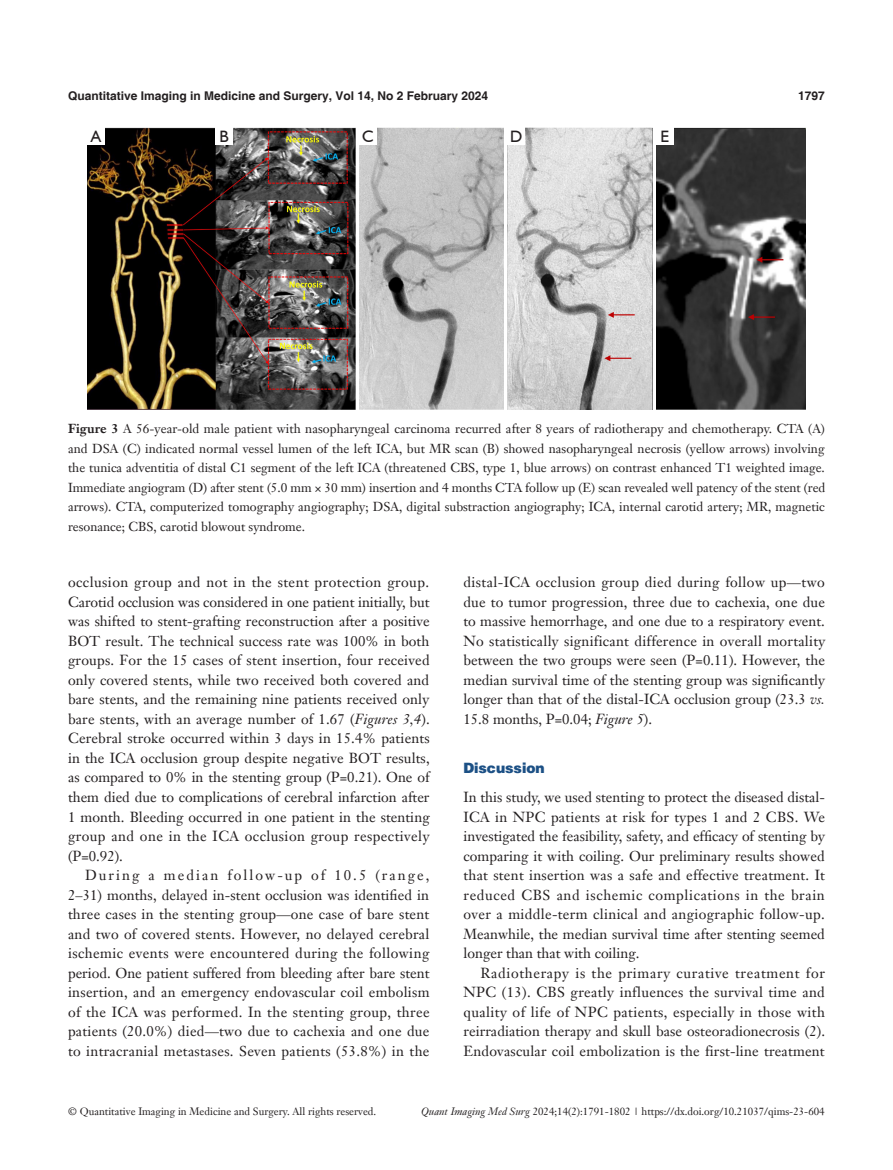
<style>
.page{position:relative;width:893px;height:1170px;background:#fff}
.page>*{position:absolute;margin:0;border:0;box-sizing:border-box;transform-origin:0 0}
.t1{font:16.5px "Humanist 521 BT";color:#231f20}
.t2{font:14.25px/19.5px "Janson Text LT";letter-spacing:.015em;color:#231f20;text-align:justify}
.t3{font:900 14.25px "Helvetica";color:#1c5085}
.t4{font:12.75px/19.5px "Janson Text LT";color:#231f20;text-align:justify}
.t5{font:700 12px "Helvetica";color:#231f20}
.t6{font:10.5px "Janson Text LT";color:#231f20}
.s1{font-weight:700}
.s2{font-style:italic}
</style>
<div class="page">
<img style="left:87px;top:128px;width:268px;height:281px">
<img style="left:359px;top:128px;width:145px;height:281px">
<img style="left:508px;top:128px;width:144px;height:281px">
<img style="left:656px;top:128px;width:150px;height:281px">
<div style="left:87px;top:128px;width:17px;height:17px;background:#fff"></div>
<div style="left:216px;top:128px;width:17px;height:17px;background:#fff"></div>
<div style="left:359px;top:128px;width:17px;height:17px;background:#fff"></div>
<div style="left:508px;top:128px;width:17px;height:17px;background:#fff"></div>
<div style="left:656px;top:128px;width:17px;height:17px;background:#fff"></div>
<p class="t5" style="left:68px;top:88px;width:422px">Quantitative Imaging in Medicine and Surgery, Vol 14, No 2 February 2024</p>
<p class="t5" style="left:798px;top:88px;width:28px">1797</p>
<p class="t1" style="left:91px;top:126px;width:12px">A</p>
<p class="t1" style="left:220px;top:126px;width:11px">B</p>
<p class="t1" style="left:362px;top:126px;width:13px">C</p>
<p class="t1" style="left:510px;top:126px;width:14px">D</p>
<p class="t1" style="left:660px;top:126px;width:10px">E</p>
<p class="t4" style="left:68px;top:419px;width:759px"><span class="s1">Figure 3</span> A 56-year-old male patient with nasopharyngeal carcinoma recurred after 8 years of radiotherapy and chemotherapy. CTA (A) and DSA (C) indicated normal vessel lumen of the left ICA, but MR scan (B) showed nasopharyngeal necrosis (yellow arrows) involving the tunica adventitia of distal C1 segment of the left ICA (threatened CBS, type 1, blue arrows) on contrast enhanced T1 weighted image.<br>Immediate angiogram (D) after stent (5.0 mm × 30 mm) insertion and 4 months CTA follow up (E) scan revealed well patency of the stent (red arrows). CTA, computerized tomography angiography; DSA, digital substraction angiography; ICA, internal carotid artery; MR, magnetic resonance; CBS, carotid blowout syndrome.</p>
<p class="t2" style="left:68px;top:572px;width:363px">occlusion group and not in the stent protection group.<br>Carotid occlusion was considered in one patient initially, but was shifted to stent-grafting reconstruction after a positive BOT result. The technical success rate was 100% in both groups. For the 15 cases of stent insertion, four received only covered stents, while two received both covered and bare stents, and the remaining nine patients received only bare stents, with an average number of 1.67 (<span class="s2">Figures 3,4</span>).<br>Cerebral stroke occurred within 3 days in 15.4% patients in the ICA occlusion group despite negative BOT results, as compared to 0% in the stenting group (P=0.21). One of them died due to complications of cerebral infarction after 1 month. Bleeding occurred in one patient in the stenting group and one in the ICA occlusion group respectively (P=0.92).</p>
<p class="t2" style="left:68px;top:865px;width:363px;text-indent:17px">During a median follow-up of 10.5 (range, 2–31) months, delayed in-stent occlusion was identified in three cases in the stenting group—one case of bare stent and two of covered stents. However, no delayed cerebral ischemic events were encountered during the following period. One patient suffered from bleeding after bare stent insertion, and an emergency endovascular coil embolism of the ICA was performed. In the stenting group, three patients (20.0%) died—two due to cachexia and one due to intracranial metastases. Seven patients (53.8%) in the</p>
<p class="t2" style="left:463px;top:572px;width:363px">distal-ICA occlusion group died during follow up—two due to tumor progression, three due to cachexia, one due to massive hemorrhage, and one due to a respiratory event.<br>No statistically significant difference in overall mortality between the two groups were seen (P=0.11). However, the median survival time of the stenting group was significantly longer than that of the distal-ICA occlusion group (23.3 <span class="s2">vs.<br></span>15.8 months, P=0.04; <span class="s2">Figure 5</span>).</p>
<p class="t3" style="left:463px;top:758px;width:83px">Discussion</p>
<p class="t2" style="left:463px;top:787px;width:363px">In this study, we used stenting to protect the diseased distal-ICA in NPC patients at risk for types 1 and 2 CBS. We investigated the feasibility, safety, and efficacy of stenting by comparing it with coiling. Our preliminary results showed that stent insertion was a safe and effective treatment. It reduced CBS and ischemic complications in the brain over a middle-term clinical and angiographic follow-up.<br>Meanwhile, the median survival time after stenting seemed longer than that with coiling.</p>
<p class="t2" style="left:463px;top:962px;width:363px;text-indent:17px">Radiotherapy is the primary curative treatment for NPC (13). CBS greatly influences the survival time and quality of life of NPC patients, especially in those with reirradiation therapy and skull base osteoradionecrosis (2).<br>Endovascular coil embolization is the first-line treatment</p>
<p class="t6" style="left:68px;top:1104px;width:310px">© Quantitative Imaging in Medicine and Surgery. All rights reserved.</p>
<p class="t6" style="left:421px;top:1104px;width:405px"><span class="s2">Quant Imaging Med Surg</span> 2024;14(2):1791-1802 | https://dx.doi.org/10.21037/qims-23-604</p>
</div>
